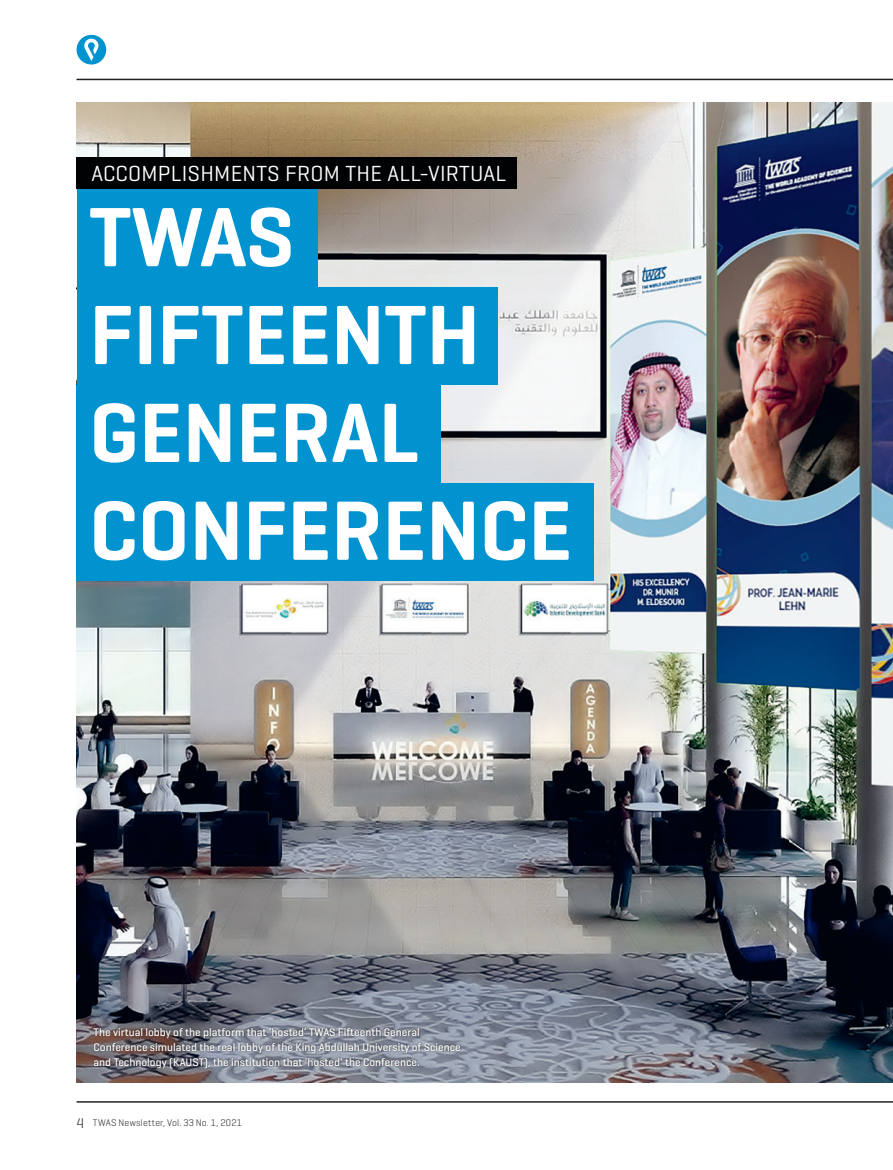
<style>
.page{position:relative;width:893px;height:1170px;background:#fff}
.page>*{position:absolute;margin:0;border:0;box-sizing:border-box;transform-origin:0 0}
.t1{font:600 85.5px "Geogrotesque";color:#fff}
.t2{font:22.2px "Geogrotesque";letter-spacing:.01em;color:#fff}
.t3{font:500 11.25px/15px "Geogrotesque";color:#fff}
.t4{font:300 9.75px "Geogrotesque";letter-spacing:.02em;color:#231f20}
.s1{font-size:14.25px}
</style>
<div class="page">
<img style="left:77px;top:102px;width:816px;height:980px">
<hr style="left:77px;top:79px;width:816px;height:1px;background:#231f20">
<div style="left:77px;top:35px;width:29px;height:29px;background:#0093d0;border-radius:50%"></div>
<hr style="left:77px;top:1101px;width:816px;height:1px;background:#231f20">
<svg style="left:84px;top:39px;width:14px;height:22px"></svg>
<div style="left:92px;top:1025px;width:370px;height:44px;background:#231f20;opacity:.8"></div>
<div style="left:77px;top:385px;width:364px;height:98px;background:#0093d0"></div>
<div style="left:77px;top:287px;width:420px;height:98px;background:#0093d0"></div>
<div style="left:77px;top:483px;width:517px;height:97px;background:#0093d0"></div>
<div style="left:77px;top:189px;width:240px;height:98px;background:#0093d0"></div>
<div style="left:77px;top:157px;width:440px;height:32px;background:#010203"></div>
<h2 class="t2" style="left:91px;top:159px;width:416px">ACCOMPLISHMENTS FROM THE ALL-VIRTUAL</h2>
<h1 class="t1" style="left:89px;top:184px;width:207px">TWAS</h1>
<h1 class="t1" style="left:89px;top:281px;width:392px">FIFTEENTH</h1>
<h1 class="t1" style="left:89px;top:379px;width:332px">GENERAL</h1>
<h1 class="t1" style="left:89px;top:477px;width:484px">CONFERENCE</h1>
<p class="t3" style="left:94px;top:1024px;width:369px">The virtual lobby of the platform that ‘hosted’ TWAS Fifteenth General<br>Conference simulated the real lobby of the King Abdullah University of Science and Technology (KAUST), the institution that 'hosted' the Conference.</p>
<p class="t4" style="left:77px;top:1116px;width:167px"><span class="s1">4</span> TWAS Newsletter, Vol. 33 No. 1, 2021</p>
</div>
